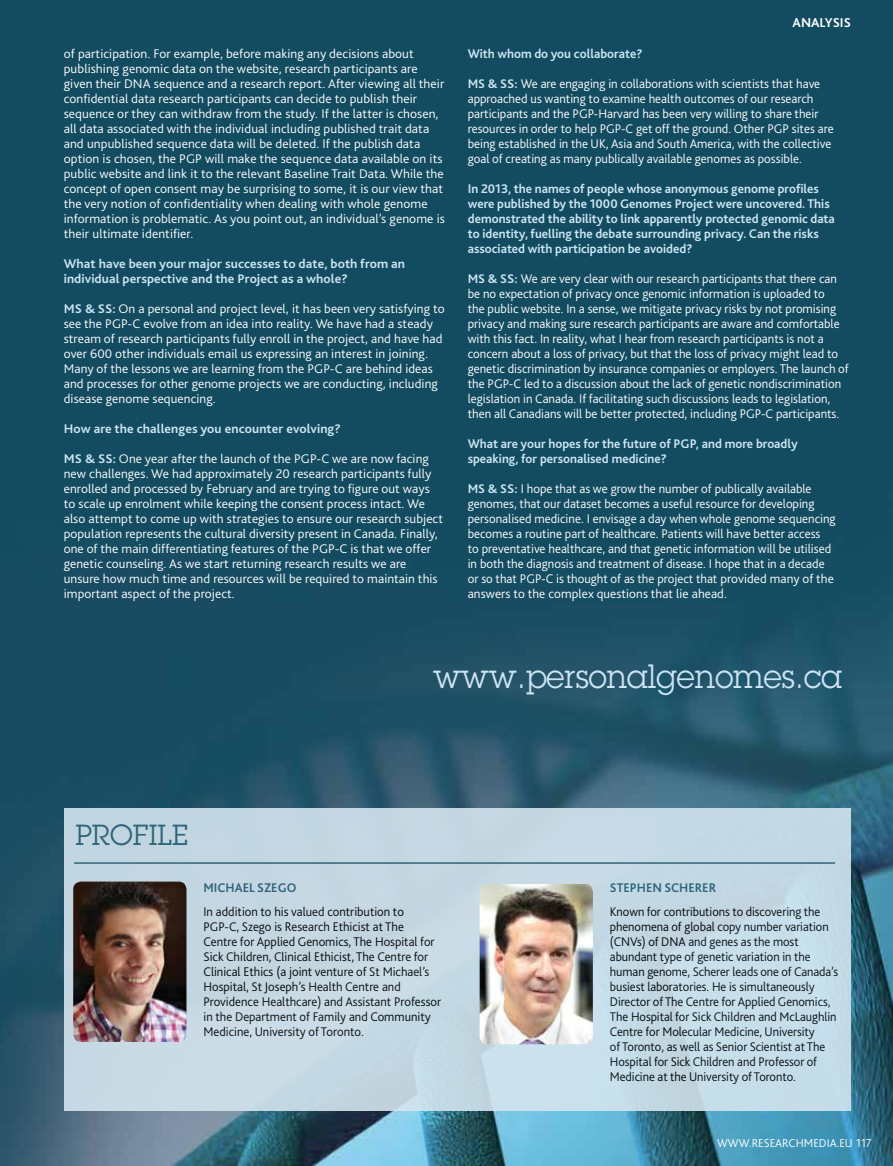
<style>
.page{position:relative;width:893px;height:1166px;background:#fff}
.page>*{position:absolute;margin:0;border:0;box-sizing:border-box;transform-origin:0 0}
.t1{font:33px "Lubalin Graph Std";color:#cde5f3;scale:.94 1}
.t2{font:28.5px "Lubalin Graph Std";color:#2e667a}
.t3{font:700 13.5px "Bliss 2";color:#fff}
.t4{font:300 13.2px/15px "Bliss 2";letter-spacing:.005em;color:#fff}
.t5{font:700 13.2px/15px "Bliss 2";color:#cde5f3}
.t6{font:300 13.2px/15px "Bliss 2";letter-spacing:-.005em;color:#000;scale:.96 1}
.t7{font:300 13.2px/15px "Bliss 2";letter-spacing:-.005em;color:#000}
.t8{font:700 13.2px "Bliss 2";color:#2e667a}
.t9{font:300 12px "Bliss 2";color:#fff}
.s1{font-weight:700;color:#cde5f3}
</style>
<div class="page">
<img style="left:0;top:0;width:893px;height:1165px">
<div style="left:64px;top:807px;width:787px;height:302px;background:#c5d9e4"></div>
<img style="left:73px;top:881px;width:113px;height:160px">
<hr style="left:74px;top:862px;width:761px;height:1px;background:#2e667a">
<img style="left:480px;top:884px;width:113px;height:159px">
<p class="t4" style="left:64px;top:45px;width:383px">of participation. For example, before making any decisions about publishing genomic data on the website, research participants are given their DNA sequence and a research report. After viewing all their confidential data research participants can decide to publish their sequence or they can withdraw from the study. If the latter is chosen, all data associated with the individual including published trait data and unpublished sequence data will be deleted. If the publish data option is chosen, the PGP will make the sequence data available on its public website and link it to the relevant Baseline Trait Data. While the concept of open consent may be surprising to some, it is our view that the very notion of confidentiality when dealing with whole genome information is problematic. As you point out, an individual’s genome is their ultimate identifier.</p>
<p class="t5" style="left:64px;top:255px;width:343px">What have been your major successes to date, both from an individual perspective and the Project as a whole?</p>
<p class="t4" style="left:64px;top:300px;width:382px"><span class="s1">MS &amp; SS:</span> On a personal and project level, it has been very satisfying to see the PGP-C evolve from an idea into reality. We have had a steady stream of research participants fully enroll in the project, and have had over 600 other individuals email us expressing an interest in joining.<br>Many of the lessons we are learning from the PGP-C are behind ideas and processes for other genome projects we are conducting, including disease genome sequencing.</p>
<p class="t5" style="left:64px;top:420px;width:279px">How are the challenges you encounter evolving?</p>
<p class="t4" style="left:64px;top:450px;width:381px"><span class="s1">MS &amp; SS:</span> One year after the launch of the PGP-C we are now facing new challenges. We had approximately 20 research participants fully enrolled and processed by February and are trying to figure out ways to scale up enrolment while keeping the consent process intact. We also attempt to come up with strategies to ensure our research subject population represents the cultural diversity present in Canada. Finally, one of the main differentiating features of the PGP-C is that we offer genetic counseling. As we start returning research results we are unsure how much time and resources will be required to maintain this important aspect of the project.</p>
<p class="t3" style="left:792px;top:14px;width:60px">ANALYSIS</p>
<p class="t5" style="left:468px;top:45px;width:176px">With whom do you collaborate?</p>
<p class="t4" style="left:468px;top:75px;width:367px"><span class="s1">MS &amp; SS:</span> We are engaging in collaborations with scientists that have approached us wanting to examine health outcomes of our research participants and the PGP-Harvard has been very willing to share their resources in order to help PGP-C get off the ground. Other PGP sites are being established in the UK, Asia and South America, with the collective goal of creating as many publically available genomes as possible.</p>
<p class="t5" style="left:468px;top:180px;width:369px">In 2013, the names of people whose anonymous genome profiles were published by the 1000 Genomes Project were uncovered. This demonstrated the ability to link apparently protected genomic data to identity, fuelling the debate surrounding privacy. Can the risks associated with participation be avoided?</p>
<p class="t4" style="left:468px;top:270px;width:382px"><span class="s1">MS &amp; SS:</span> We are very clear with our research participants that there can be no expectation of privacy once genomic information is uploaded to<br>the public website. In a sense, we mitigate privacy risks by not promising privacy and making sure research participants are aware and comfortable with this fact. In reality, what I hear from research participants is not a concern about a loss of privacy, but that the loss of privacy might lead to genetic discrimination by insurance companies or employers. The launch of the PGP-C led to a discussion about the lack of genetic nondiscrimination legislation in Canada. If facilitating such discussions leads to legislation, then all Canadians will be better protected, including PGP-C participants.</p>
<p class="t5" style="left:468px;top:435px;width:331px">What are your hopes for the future of PGP, and more broadly speaking, for personalised medicine?</p>
<p class="t4" style="left:468px;top:480px;width:369px"><span class="s1">MS &amp; SS:</span> I hope that as we grow the number of publically available genomes, that our dataset becomes a useful resource for developing personalised medicine. I envisage a day when whole genome sequencing becomes a routine part of healthcare. Patients will have better access<br>to preventative healthcare, and that genetic information will be utilised in both the diagnosis and treatment of disease. I hope that in a decade or so that PGP-C is thought of as the project that provided many of the answers to the complex questions that lie ahead.</p>
<h1 class="t1" style="left:433px;top:655px;width:436px">www.personalgenomes.ca</h1>
<h2 class="t2" style="left:75px;top:817px;width:114px">PROFILE</h2>
<p class="t8" style="left:203px;top:879px;width:94px">MICHAEL SZEGO</p>
<p class="t7" style="left:203px;top:903px;width:239px">In addition to his valued contribution to PGP-C, Szego is Research Ethicist at The Centre for Applied Genomics, The Hospital for Sick Children, Clinical Ethicist, The Centre for Clinical Ethics (a joint venture of St Michael’s Hospital, St Joseph’s Health Centre and Providence Healthcare) and Assistant Professor in the Department of Family and Community Medicine, University of Toronto.</p>
<p class="t8" style="left:610px;top:879px;width:108px">STEPHEN SCHERER</p>
<p class="t6" style="left:610px;top:903px;width:239px">Known for contributions to discovering the phenomena of global copy number variation (CNVs) of DNA and genes as the most abundant type of genetic variation in the human genome, Scherer leads one of Canada’s busiest laboratories. He is simultaneously Director of The Centre for Applied Genomics, The Hospital for Sick Children and McLaughlin Centre for Molecular Medicine, University<br>of Toronto, as well as Senior Scientist at The Hospital for Sick Children and Professor of Medicine at the University of Toronto.</p>
<p class="t9" style="left:717px;top:1135px;width:156px">WWW.RESEARCHMEDIA.EU 117</p>
</div>
